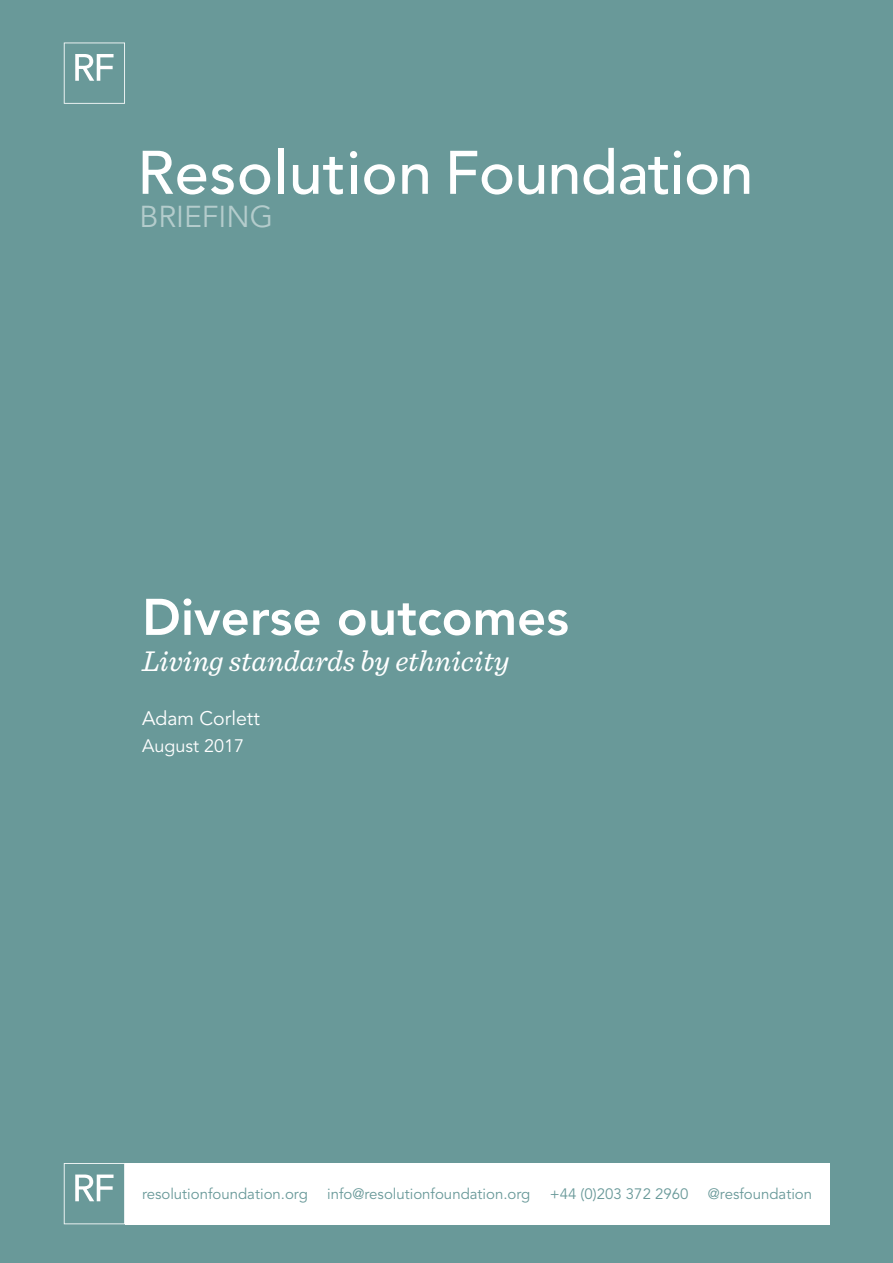
<style>
.page{position:relative;width:893px;height:1263px;background:#699999}
.page>*{position:absolute;margin:0;border:0;box-sizing:border-box;transform-origin:0 0}
.t1{font:800 51px "Avenir LT Std";color:#fff}
.t2{font:italic 30px "Sentinel";color:#fff}
.t3{font:30px "Avenir LT Std";color:#b4cccc}
.t4{font:19.5px "Avenir LT Std";color:#fff}
.t5{font:18px "Avenir LT Std";color:#fff}
.t6{font:15px "Avenir LT Std";color:#699999}
</style>
<div class="page">
<div style="left:125px;top:1163px;width:704px;height:61px;background:#fff"></div>
<svg style="left:64px;top:43px;width:61px;height:61px"></svg>
<svg style="left:143px;top:151px;width:91px;height:44px"></svg>
<svg style="left:240px;top:164px;width:30px;height:31px"></svg>
<div style="left:278px;top:148px;width:6px;height:46px;background:#fff"></div>
<svg style="left:293px;top:157px;width:50px;height:38px"></svg>
<div style="left:351px;top:165px;width:5px;height:29px;background:#fff"></div>
<svg style="left:364px;top:164px;width:31px;height:31px"></svg>
<svg style="left:402px;top:164px;width:26px;height:30px"></svg>
<div style="left:350px;top:151px;width:7px;height:7px;background:#fff;border-radius:50%"></div>
<svg style="left:450px;top:151px;width:62px;height:44px"></svg>
<svg style="left:519px;top:165px;width:25px;height:30px"></svg>
<svg style="left:552px;top:164px;width:25px;height:30px"></svg>
<svg style="left:584px;top:148px;width:30px;height:47px"></svg>
<svg style="left:620px;top:157px;width:48px;height:38px"></svg>
<div style="left:675px;top:165px;width:5px;height:29px;background:#fff"></div>
<svg style="left:687px;top:164px;width:30px;height:31px"></svg>
<svg style="left:724px;top:164px;width:25px;height:30px"></svg>
<div style="left:674px;top:151px;width:7px;height:7px;background:#fff;border-radius:50%"></div>
<svg style="left:64px;top:1163px;width:61px;height:61px"></svg>
<h2 class="t3" style="left:139px;top:200px;width:135px">BRIEFING</h2>
<h1 class="t1" style="left:142px;top:587px;width:428px">Diverse outcomes</h1>
<h2 class="t2" style="left:142px;top:638px;width:369px">Living standards by ethnicity</h2>
<h3 class="t4" style="left:142px;top:707px;width:119px">Adam Corlett</h3>
<p class="t5" style="left:142px;top:735px;width:104px">August 2017</p>
<p class="t6" style="left:142px;top:1185px;width:167px">resolutionfoundation.org</p>
<p class="t6" style="left:327px;top:1185px;width:205px">info@resolutionfoundation.org</p>
<p class="t6" style="left:550px;top:1185px;width:140px">+44 (0)203 372 2960</p>
<p class="t6" style="left:708px;top:1185px;width:106px">@resfoundation</p>
</div>
